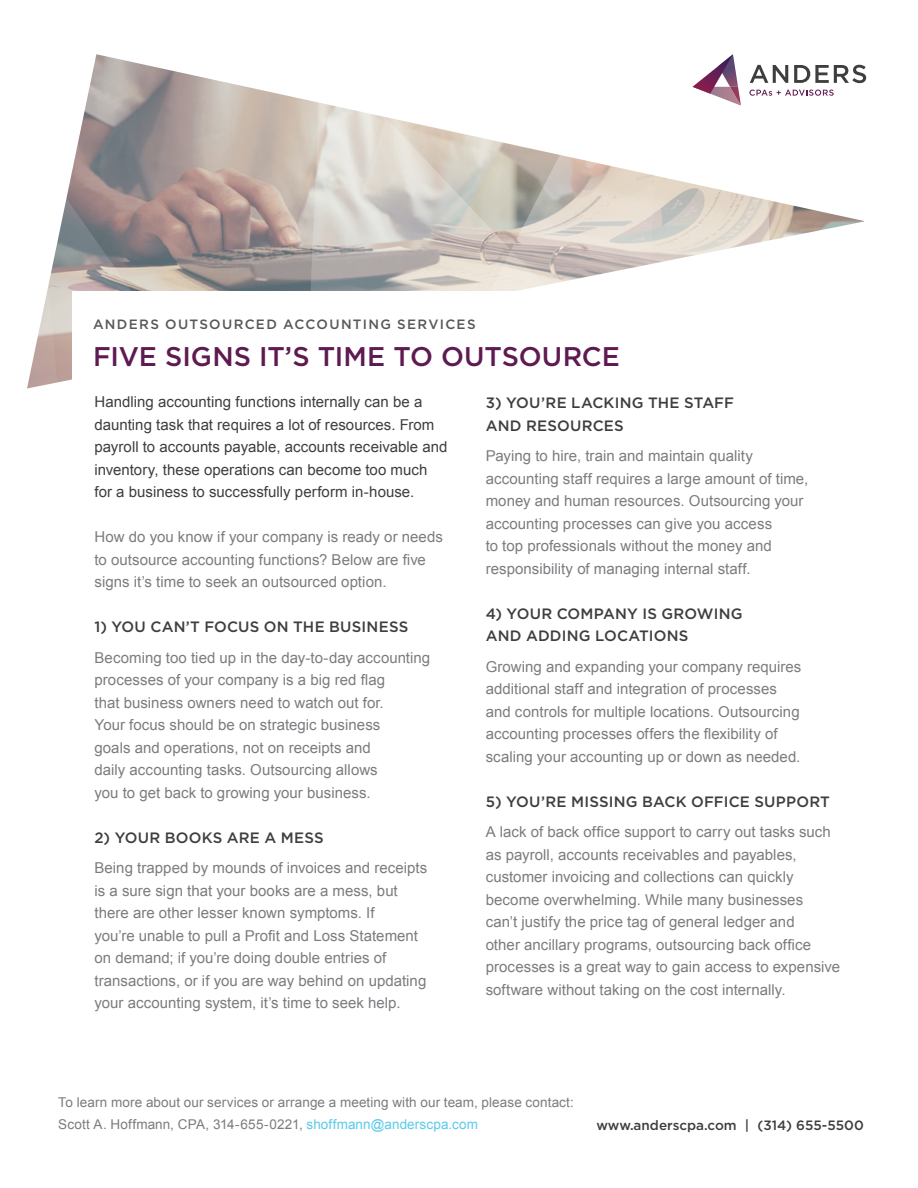
<style>
.page{position:relative;width:918px;height:1188px;background:#fff}
.page>*{position:absolute;margin:0;border:0;box-sizing:border-box;transform-origin:0 0}
.t1{font:500 27px "Gotham";letter-spacing:-.005em;color:#5e1a51}
.t2{font:15px/22.5px "Arial";letter-spacing:.005em;color:#7a7c7f}
.t3{font:15px/22.5px "Arial";letter-spacing:.005em;color:#3e3e3f}
.t4{font:500 15px/22.5px "Gotham";letter-spacing:.01em;color:#3e3e3f}
.t5{font:13.5px/22.5px "Arial";letter-spacing:.005em;color:#7a7c7f}
.t6{font:500 13.5px "Gotham";letter-spacing:.095em;color:#57585a}
.t7{font:500 13.5px "Gotham";color:#3e3e3f}
.s1{color:#5acae9}
</style>
<div class="page">
<img style="left:27px;top:54px;width:838px;height:335px">
<div style="left:72px;top:291px;width:663px;height:97px;background:#fff"></div>
<svg style="left:692px;top:54px;width:49px;height:52px"></svg>
<svg style="left:750px;top:65px;width:38px;height:18px"></svg>
<svg style="left:794px;top:65px;width:72px;height:18px"></svg>
<svg style="left:749px;top:90px;width:85px;height:6px"></svg>
<p class="t6" style="left:93px;top:315px;width:384px">ANDERS OUTSOURCED ACCOUNTING SERVICES</p>
<h1 class="t1" style="left:93px;top:339px;width:528px">FIVE SIGNS IT’S TIME TO OUTSOURCE</h1>
<p class="t3" style="left:94px;top:391px;width:355px">Handling accounting functions internally can be a daunting task that requires a lot of resources. From payroll to accounts payable, accounts receivable and inventory, these operations can become too much for a business to successfully perform in-house.</p>
<p class="t2" style="left:94px;top:526px;width:350px">How do you know if your company is ready or needs to outsource accounting functions? Below are five signs it’s time to seek an outsourced option.</p>
<p class="t4" style="left:94px;top:615px;width:315px">1) YOU CAN’T FOCUS ON THE BUSINESS</p>
<p class="t2" style="left:94px;top:646px;width:337px">Becoming too tied up in the day-to-day accounting processes of your company is a big red flag<br>that business owners need to watch out for.<br>Your focus should be on strategic business<br>goals and operations, not on receipts and<br>daily accounting tasks. Outsourcing allows<br>you to get back to growing your business.</p>
<p class="t4" style="left:94px;top:826px;width:231px">2) YOUR BOOKS ARE A MESS</p>
<p class="t2" style="left:94px;top:857px;width:334px">Being trapped by mounds of invoices and receipts is a sure sign that your books are a mess, but there are other lesser known symptoms. If<br>you’re unable to pull a Profit and Loss Statement on demand; if you’re doing double entries of transactions, or if you are way behind on updating your accounting system, it’s time to seek help.</p>
<p class="t4" style="left:486px;top:391px;width:250px">3) YOU’RE LACKING THE STAFF<br>AND RESOURCES</p>
<p class="t2" style="left:486px;top:445px;width:324px">Paying to hire, train and maintain quality accounting staff requires a large amount of time, money and human resources. Outsourcing your accounting processes can give you access<br>to top professionals without the money and responsibility of managing internal staff.</p>
<p class="t4" style="left:486px;top:602px;width:258px">4) YOUR COMPANY IS GROWING<br>AND ADDING LOCATIONS</p>
<p class="t2" style="left:486px;top:656px;width:317px">Growing and expanding your company requires additional staff and integration of processes and controls for multiple locations. Outsourcing accounting processes offers the flexibility of scaling your accounting up or down as needed.</p>
<p class="t4" style="left:486px;top:790px;width:346px">5) YOU’RE M ISSING BACK OFFICE SUPPORT</p>
<p class="t2" style="left:486px;top:821px;width:356px">A lack of back office support to carry out tasks such as payroll, accounts receivables and payables, customer invoicing and collections can quickly become overwhelming. While many businesses<br>can’t justify the price tag of general ledger and<br>other ancillary programs, outsourcing back office processes is a great way to gain access to expensive software without taking on the cost internally.</p>
<p class="t5" style="left:58px;top:1091px;width:517px">To learn more about our services or arrange a meeting with our team, please contact:<br>Scott A. Hoffmann, CPA, 314-655-0221, <span class="s1">shoffmann@anderscpa.com</span></p>
<p class="t7" style="left:596px;top:1117px;width:269px">WWW.ANDERSCPA.COM | (314) 655-5500</p>
</div>
